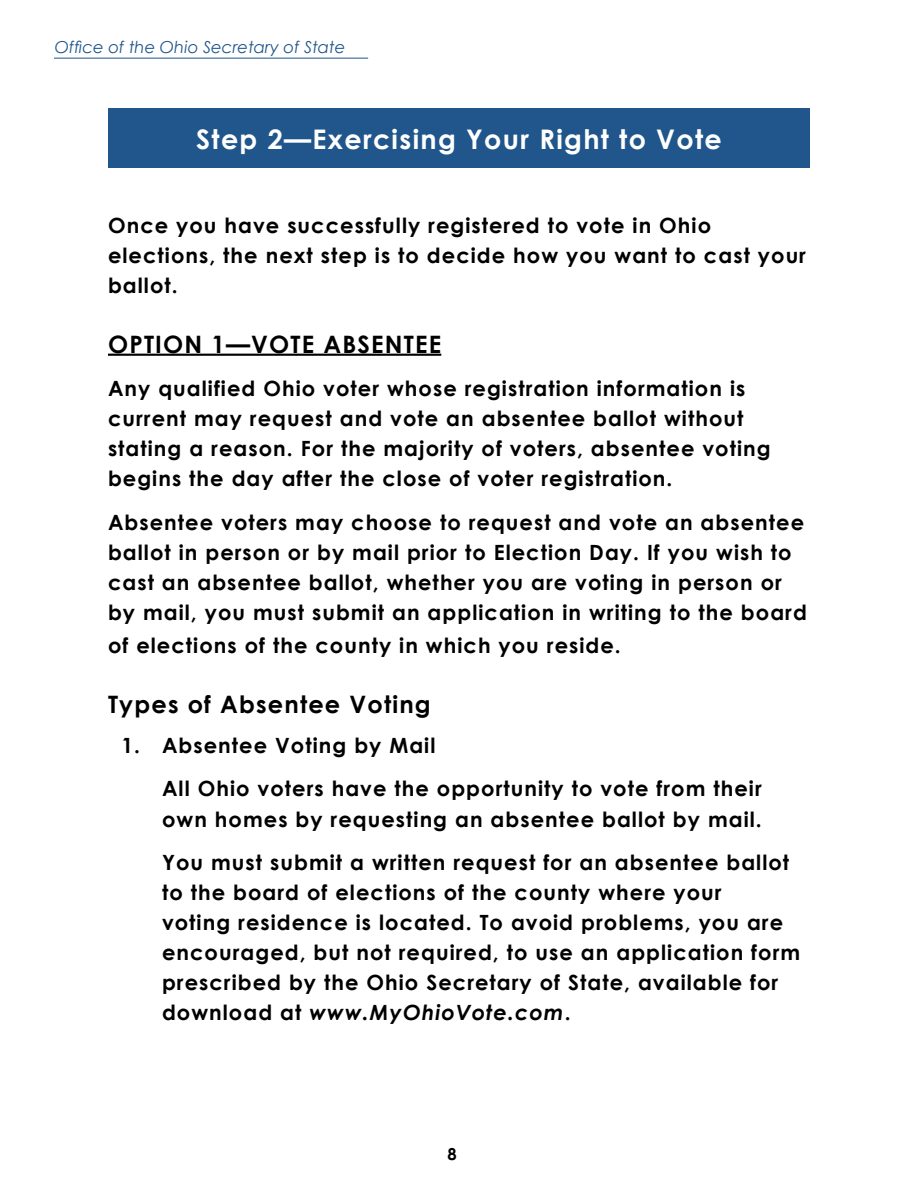
<style>
.page{position:relative;width:918px;height:1188px;background:#fff}
.page>*{position:absolute;margin:0;border:0;box-sizing:border-box;transform-origin:0 0}
.t1{font:700 27px "Century Gothic";letter-spacing:.05em;color:#fff}
.t2{font:700 24px "Century Gothic";letter-spacing:.05em;color:#000}
.t3{font:700 21px/30px "Century Gothic";letter-spacing:.05em;color:#000}
.t4{font:italic 16.5px "Century Gothic";color:#20568b}
.t5{font:700 16.5px "Century Gothic";color:#000}
.s1{font-style:italic}
</style>
<div class="page">
<div style="left:108px;top:108px;width:702px;height:60px;background:#20568b"></div>
<hr style="left:108px;top:354px;width:333px;height:2px;background:#000">
<hr style="left:54px;top:58px;width:314px;height:1px;background:#20568b">
<p class="t4" style="left:55px;top:35px;width:292px">Office of the Ohio Secretary of State</p>
<p class="t1" style="left:196px;top:118px;width:527px">Step 2—Exercising Your Right to Vote</p>
<p class="t3" style="left:108px;top:209px;width:700px">Once you have successfully registered to vote in Ohio elections, the next step is to decide how you want to cast your ballot.</p>
<p class="t2" style="left:108px;top:326px;width:335px">OPTION 1—VOTE ABSENTEE</p>
<p class="t3" style="left:108px;top:372px;width:664px">Any qualified Ohio voter whose registration information is current may request and vote an absentee ballot without stating a reason. For the majority of voters, absentee voting begins the day after the close of voter registration.</p>
<p class="t3" style="left:108px;top:506px;width:700px">Absentee voters may choose to request and vote an absentee ballot in person or by mail prior to Election Day. If you wish to cast an absentee ballot, whether you are voting in person or by mail, you must submit an application in writing to the board</p>
<p class="t3" style="left:108px;top:629px;width:514px">of elections of the county in which you reside.</p>
<p class="t2" style="left:108px;top:686px;width:324px">Types of Absentee Voting</p>
<p class="t3" style="left:162px;top:723px;width:601px;line-height:43.5px;text-indent:-41px">1. Absentee Voting by Mail<br>All Ohio voters have the opportunity to vote from their</p>
<p class="t3" style="left:162px;top:796px;width:629px;line-height:43.5px">own homes by requesting an absentee ballot by mail.<br>You must submit a written request for an absentee ballot</p>
<p class="t3" style="left:162px;top:876px;width:640px">to the board of elections of the county where your<br>voting residence is located. To avoid problems, you are encouraged, but not required, to use an application form prescribed by the Ohio Secretary of State, available for download at <span class="s1">www.MyOhioVote.com</span>.</p>
<p class="t5" style="left:448px;top:1141px;width:11px">8</p>
</div>
